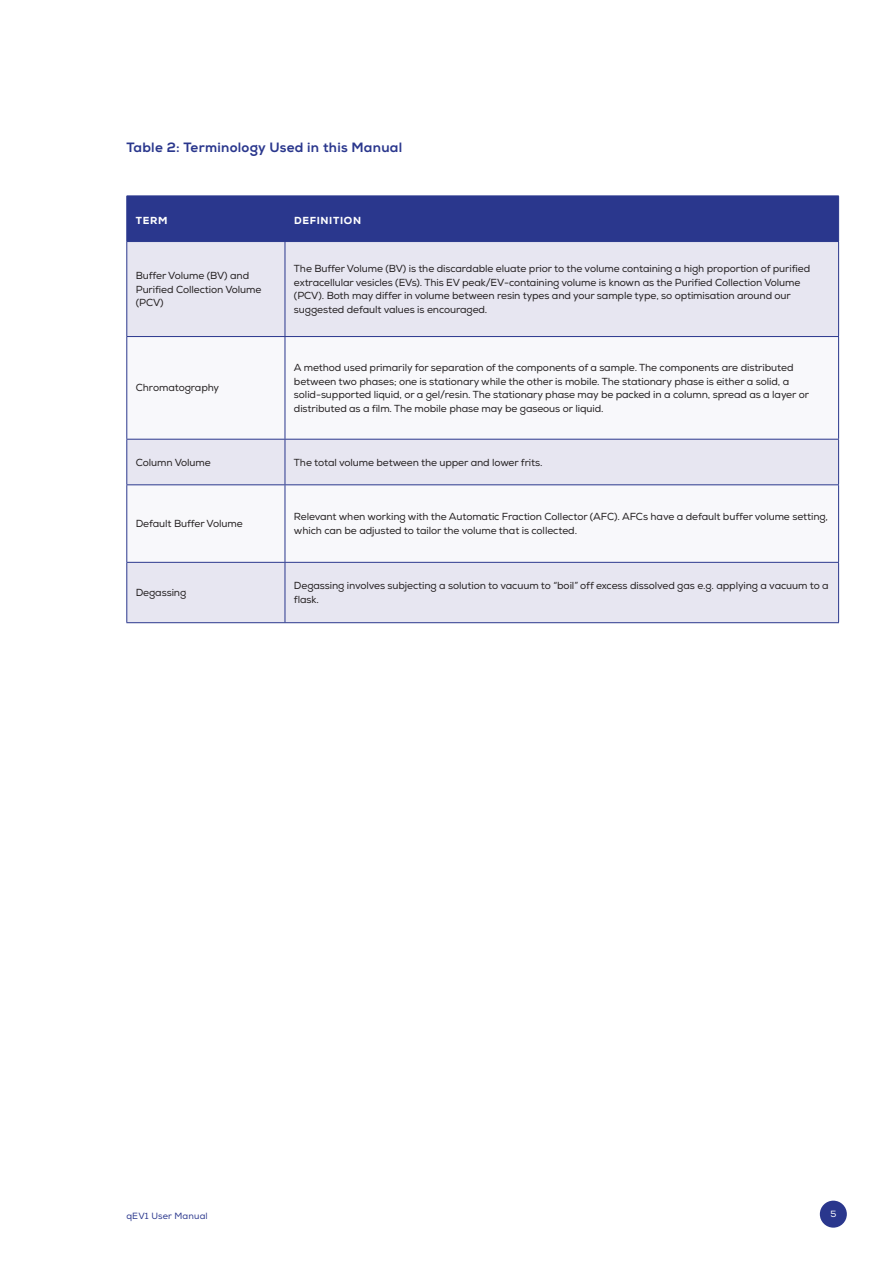
<style>
.page{position:relative;width:893px;height:1263px;background:#fff}
.page>*{position:absolute;margin:0;border:0;box-sizing:border-box;transform-origin:0 0}
.t1{font:800 13.5px "Nexa";letter-spacing:.02em;color:#2a378d}
.Table{font:10.2px/13.5px "Nexa";letter-spacing:-.01em;color:#231f20}
.Table_header{font:800 10.2px "Nexa";letter-spacing:.065em;color:#fff}
.t2{font:9px "Nexa";letter-spacing:.02em;color:#2a378d}
.t3{font:9px "Nexa";color:#fff}
</style>
<div class="page">
<div style="left:128px;top:197px;width:710px;height:44px;background:#2a378d"></div>
<div style="left:127px;top:242px;width:711px;height:380px;background:#e7e6f1"></div>
<svg style="left:127px;top:337px;width:711px;height:225px"></svg>
<hr style="left:127px;top:196px;width:158px;height:1px;background:#2a378d">
<hr style="left:127px;top:196px;width:1px;height:45px;background:#2a378d">
<hr style="left:285px;top:196px;width:554px;height:1px;background:#2a378d">
<hr style="left:285px;top:196px;width:1px;height:45px;background:#2a378d">
<hr style="left:838px;top:196px;width:1px;height:45px;background:#2a378d">
<hr style="left:126px;top:241px;width:159px;height:1px;background:#2a378d">
<hr style="left:126px;top:242px;width:1px;height:94px;background:#2a378d">
<hr style="left:285px;top:241px;width:554px;height:1px;background:#2a378d">
<hr style="left:285px;top:242px;width:1px;height:94px;background:#2a378d">
<hr style="left:838px;top:242px;width:1px;height:94px;background:#2a378d">
<hr style="left:126px;top:336px;width:159px;height:1px;background:#2a378d">
<hr style="left:126px;top:337px;width:1px;height:102px;background:#2a378d">
<hr style="left:285px;top:336px;width:554px;height:1px;background:#2a378d">
<hr style="left:285px;top:337px;width:1px;height:102px;background:#2a378d">
<hr style="left:838px;top:337px;width:1px;height:102px;background:#2a378d">
<hr style="left:126px;top:439px;width:159px;height:1px;background:#2a378d">
<hr style="left:126px;top:440px;width:1px;height:44px;background:#2a378d">
<hr style="left:285px;top:439px;width:554px;height:1px;background:#2a378d">
<hr style="left:285px;top:440px;width:1px;height:44px;background:#2a378d">
<hr style="left:838px;top:440px;width:1px;height:44px;background:#2a378d">
<hr style="left:126px;top:484px;width:159px;height:1px;background:#2a378d">
<hr style="left:126px;top:485px;width:1px;height:77px;background:#2a378d">
<hr style="left:285px;top:484px;width:554px;height:1px;background:#2a378d">
<hr style="left:285px;top:485px;width:1px;height:77px;background:#2a378d">
<hr style="left:838px;top:485px;width:1px;height:77px;background:#2a378d">
<hr style="left:126px;top:562px;width:159px;height:1px;background:#2a378d">
<hr style="left:126px;top:563px;width:1px;height:59px;background:#2a378d">
<hr style="left:285px;top:562px;width:554px;height:1px;background:#2a378d">
<hr style="left:285px;top:563px;width:1px;height:59px;background:#2a378d">
<hr style="left:838px;top:563px;width:1px;height:59px;background:#2a378d">
<hr style="left:126px;top:622px;width:159px;height:1px;background:#2a378d">
<hr style="left:285px;top:622px;width:554px;height:1px;background:#2a378d">
<div style="left:820px;top:1200px;width:27px;height:27px;background:#2a378d;border-radius:50%"></div>
<h2 class="t1" style="left:126px;top:139px;width:277px">Table 2: Terminology Used in this Manual</h2>
<p class="Table_header" style="left:136px;top:214px;width:33px">TERM</p>
<p class="Table_header" style="left:294px;top:214px;width:69px">DEFINITION</p>
<p class="Table" style="left:136px;top:269px;width:127px">Buffer Volume (BV) and<br>Purified Collection Volume (PCV)</p>
<p class="Table" style="left:294px;top:262px;width:518px">The Buffer Volume (BV) is the discardable eluate prior to the volume containing a high proportion of purified extracellular vesicles (EVs). This EV peak/EV-containing volume is known as the Purified Collection Volume (PCV). Both may differ in volume between resin types and your sample type, so optimisation around our suggested default values is encouraged.</p>
<p class="Table" style="left:136px;top:381px;width:85px">Chromatography</p>
<p class="Table" style="left:294px;top:361px;width:517px">A method used primarily for separation of the components of a sample. The components are distributed between two phases; one is stationary while the other is mobile. The stationary phase is either a solid, a solid-supported liquid, or a gel/resin. The stationary phase may be packed in a column, spread as a layer or distributed as a film. The mobile phase may be gaseous or liquid.</p>
<p class="Table" style="left:136px;top:455px;width:77px">Column Volume</p>
<p class="Table" style="left:294px;top:455px;width:250px">The total volume between the upper and lower frits.</p>
<p class="Table" style="left:136px;top:517px;width:108px">Default Buffer Volume</p>
<p class="Table" style="left:294px;top:510px;width:536px">Relevant when working with the Automatic Fraction Collector (AFC). AFCs have a default buffer volume setting, which can be adjusted to tailor the volume that is collected.</p>
<p class="Table" style="left:136px;top:586px;width:52px">Degassing</p>
<p class="Table" style="left:294px;top:579px;width:536px">Degassing involves subjecting a solution to vacuum to “boil” off excess dissolved gas e.g. applying a vacuum to a flask.</p>
<p class="t2" style="left:126px;top:1210px;width:83px">qEV1 User Manual</p>
<p class="t3" style="left:830px;top:1209px;width:7px">5</p>
</div>
